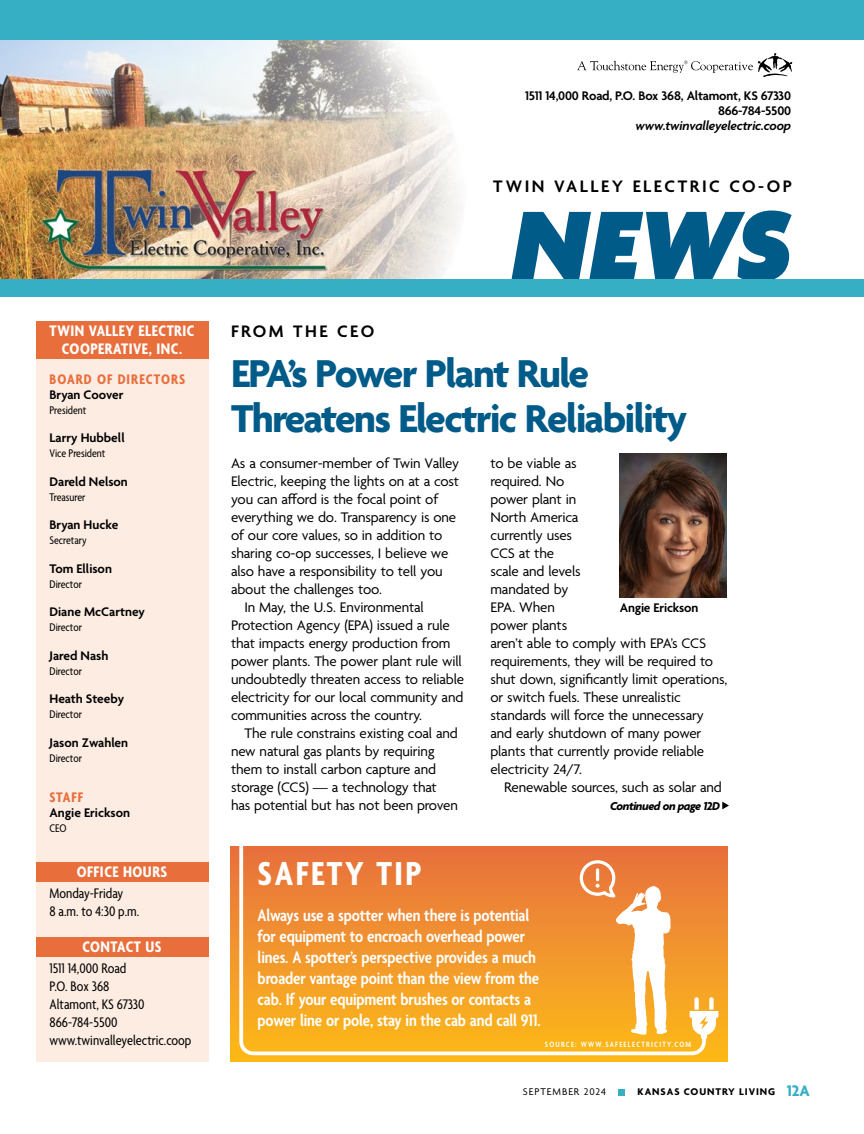
<style>
.page{position:relative;width:864px;height:1134px;background:#fff}
.page>*{position:absolute;margin:0;border:0;box-sizing:border-box;transform-origin:0 0}
.t1{font:italic 900 108px "Agenda";color:#005b89}
.t2{font:700 42px/44.4px "Agenda";letter-spacing:-.035em;color:#005b89}
.t3{font:700 condensed 36px "Agenda";letter-spacing:.07em;color:#fff}
.t4{font:600 condensed 18px/21px "Agenda";letter-spacing:-.005em;color:#fff}
.t5{font:600 18px "Agenda";letter-spacing:.14em;color:#000}
.t6{font:700 condensed 16.5px/18px "Agenda";letter-spacing:.03em;color:#fff;text-align:center}
.t7{font:15px/18px "Agenda";letter-spacing:-.01em;color:#000}
.t8{font:condensed 15px/18px "Agenda";color:#000}
.t9{font:700 condensed 15px "Agenda";letter-spacing:.07em;color:#e86e3c}
.t10{font:600 13.5px/15px "Agenda";color:#000;text-align:right}
.t11{font:italic 600 13.5px "Agenda";letter-spacing:-.015em;color:#000}
.t12{font:italic 700 12.3px "Agenda";letter-spacing:-.035em;color:#000}
.t13{font:condensed 12px "Agenda";color:#000}
.t14{font:700 10.5px "Agenda";letter-spacing:.09em;color:#000}
.t15{font:10.5px "Agenda";letter-spacing:.09em;color:#000}
.t16{font:600 condensed 8.25px "Agenda";letter-spacing:.15em;color:#fff}
.s1{font-size:16.5px;color:#36afc5}
</style>
<div class="page">
<img style="left:0;top:40px;width:793px;height:239px">
<div style="left:0;top:279px;width:864px;height:18px;background:#36afc5"></div>
<svg style="left:577px;top:53px;width:215px;height:25px"></svg>
<div style="left:36px;top:324px;width:172px;height:738px;background:#fcece2"></div>
<div style="left:36px;top:321px;width:172px;height:37px;background:#e86e3c"></div>
<div style="left:36px;top:862px;width:172px;height:20px;background:#e86e3c"></div>
<div style="left:36px;top:938px;width:172px;height:19px;background:#e86e3c"></div>
<img style="left:620px;top:454px;width:106px;height:144px">
<svg style="left:722px;top:802px;width:7px;height:7px"></svg>
<div style="left:231px;top:846px;width:496px;height:216px;background:linear-gradient(to bottom,#e77040,#fdbb18)"></div>
<svg style="left:239px;top:846px;width:479px;height:209px"></svg>
<svg style="left:580px;top:860px;width:91px;height:175px"></svg>
<div style="left:618px;top:1089px;width:7px;height:6px;background:#36afc5"></div>
<div style="left:0;top:0;width:864px;height:40px;background:#36afc5"></div>
<p class="t6" style="left:50px;top:323px;width:147px">TWIN VALLEY ELECTRIC<br>COOPERATIVE, INC.</p>
<p class="t9" style="left:50px;top:371px;width:137px">BOARD OF DIRECTORS</p>
<p class="t10" style="left:50px;top:388px;width:75px">Bryan Coover</p>
<p class="t13" style="left:50px;top:404px;width:38px">President</p>
<p class="t10" style="left:50px;top:431px;width:77px">Larry Hubbell</p>
<p class="t13" style="left:50px;top:447px;width:57px">Vice President</p>
<p class="t10" style="left:50px;top:475px;width:80px">Dareld Nelson</p>
<p class="t13" style="left:50px;top:491px;width:38px">Treasurer</p>
<p class="t10" style="left:50px;top:518px;width:70px">Bryan Hucke</p>
<p class="t13" style="left:50px;top:534px;width:39px">Secretary</p>
<p class="t10" style="left:50px;top:562px;width:64px">Tom Ellison</p>
<p class="t13" style="left:50px;top:578px;width:34px">Director</p>
<p class="t10" style="left:50px;top:605px;width:97px">Diane McCartney</p>
<p class="t13" style="left:50px;top:621px;width:34px">Director</p>
<p class="t10" style="left:50px;top:649px;width:60px">Jared Nash</p>
<p class="t13" style="left:50px;top:665px;width:34px">Director</p>
<p class="t10" style="left:50px;top:692px;width:76px">Heath Steeby</p>
<p class="t13" style="left:50px;top:708px;width:34px">Director</p>
<p class="t10" style="left:50px;top:736px;width:80px">Jason Zwahlen</p>
<p class="t13" style="left:50px;top:752px;width:34px">Director</p>
<p class="t9" style="left:50px;top:789px;width:35px">STAFF</p>
<p class="t10" style="left:50px;top:806px;width:82px">Angie Erickson</p>
<p class="t13" style="left:50px;top:822px;width:19px">CEO</p>
<p class="t6" style="left:77px;top:864px;width:92px">OFFICE HOURS</p>
<p class="t8" style="left:50px;top:885px;width:91px">Monday-Friday<br>8 a.m. to 4:30 p.m.</p>
<p class="t6" style="left:83px;top:939px;width:81px">CONTACT US</p>
<p class="t8" style="left:50px;top:960px;width:143px">1511 14,000 Road<br>P.O. Box 368<br>Altamont, KS 67330<br>866-784-5500 www.twinvalleyelectric.coop</p>
<p class="t10" style="left:525px;top:89px;width:268px">1511 14,000 Road, P.O. Box 368, Altamont, KS 67330<br>866-784-5500</p>
<p class="t11" style="left:636px;top:118px;width:157px">www.twinvalleyelectric.coop</p>
<p class="t5" style="left:493px;top:177px;width:300px">TWIN VALLEY ELECTRIC CO-OP</p>
<h1 class="t1" style="left:512px;top:188px;width:282px">NEWS</h1>
<p class="t5" style="left:231px;top:321px;width:145px">FROM THE CEO</p>
<h2 class="t2" style="left:231px;top:354px;width:458px">EPA’s Power Plant Rule<br>Threatens Electric Reliability</h2>
<p class="t7" style="left:231px;top:455px;width:230px">As a consumer-member of Twin Valley</p>
<p class="t7" style="left:231px;top:473px;width:230px">Electric, keeping the lights on at a cost</p>
<p class="t7" style="left:231px;top:491px;width:209px">you can afford is the focal point of</p>
<p class="t7" style="left:231px;top:509px;width:227px">everything we do. Transparency is one</p>
<p class="t7" style="left:231px;top:527px;width:213px">of our core values, so in addition to</p>
<p class="t7" style="left:231px;top:545px;width:219px">sharing co-op successes, I believe we</p>
<p class="t7" style="left:231px;top:563px;width:213px">also have a responsibility to tell you</p>
<p class="t7" style="left:231px;top:581px;width:153px">about the challenges too.</p>
<p class="t7" style="left:244px;top:599px;width:181px">In May, the U.S. Environmental</p>
<p class="t7" style="left:231px;top:617px;width:220px">Protection Agency (EPA) issued a rule</p>
<p class="t7" style="left:231px;top:635px;width:221px">that impacts energy production from</p>
<p class="t7" style="left:231px;top:653px;width:232px">power plants. The power plant rule will</p>
<p class="t7" style="left:231px;top:671px;width:235px">undoubtedly threaten access to reliable</p>
<p class="t7" style="left:231px;top:689px;width:234px">electricity for our local community and</p>
<p class="t7" style="left:231px;top:707px;width:193px">communities across the country.</p>
<p class="t7" style="left:244px;top:725px;width:215px">The rule constrains existing coal and</p>
<p class="t7" style="left:231px;top:743px;width:205px">new natural gas plants by requiring</p>
<p class="t7" style="left:231px;top:761px;width:207px">them to install carbon capture and</p>
<p class="t7" style="left:231px;top:779px;width:207px">storage (CCS) — a technology that</p>
<p class="t7" style="left:231px;top:797px;width:228px">has potential but has not been proven</p>
<p class="t7" style="left:490px;top:455px;width:238px">to be viable as<br>required. No<br>power plant in<br>North America<br>currently uses<br>CCS at the<br>scale and levels<br>mandated by<br>EPA. When<br>power plants<br>aren’t able to comply with EPA’s CCS requirements, they will be required to shut down, significantly limit operations, or switch fuels. These unrealistic standards will force the unnecessary and early shutdown of many power plants that currently provide reliable electricity 24/7.</p>
<p class="t7" style="left:504px;top:779px;width:219px">Renewable sources, such as solar and</p>
<p class="t10" style="left:620px;top:601px;width:80px">Angie Erickson</p>
<p class="t12" style="left:610px;top:799px;width:111px">Continued on page 12D</p>
<h3 class="t3" style="left:258px;top:854px;width:165px">SAFETY TIP</h3>
<p class="t4" style="left:258px;top:906px;width:285px">Always use a spotter when there is potential for equipment to encroach overhead power lines. A spotter’s perspective provides a much broader vantage point than the view from the cab. If your equipment brushes or contacts a power line or pole, stay in the cab and call 911.</p>
<p class="t16" style="left:545px;top:1040px;width:148px">SOURCE: WWW.SAFEELECTRICITY.COM</p>
<p class="t15" style="left:523px;top:1086px;width:85px">SEPTEMBER 2024</p>
<p class="t14" style="left:638px;top:1086px;width:174px">KANSAS COUNTRY LIVING <span class="s1">12A</span></p>
</div>
